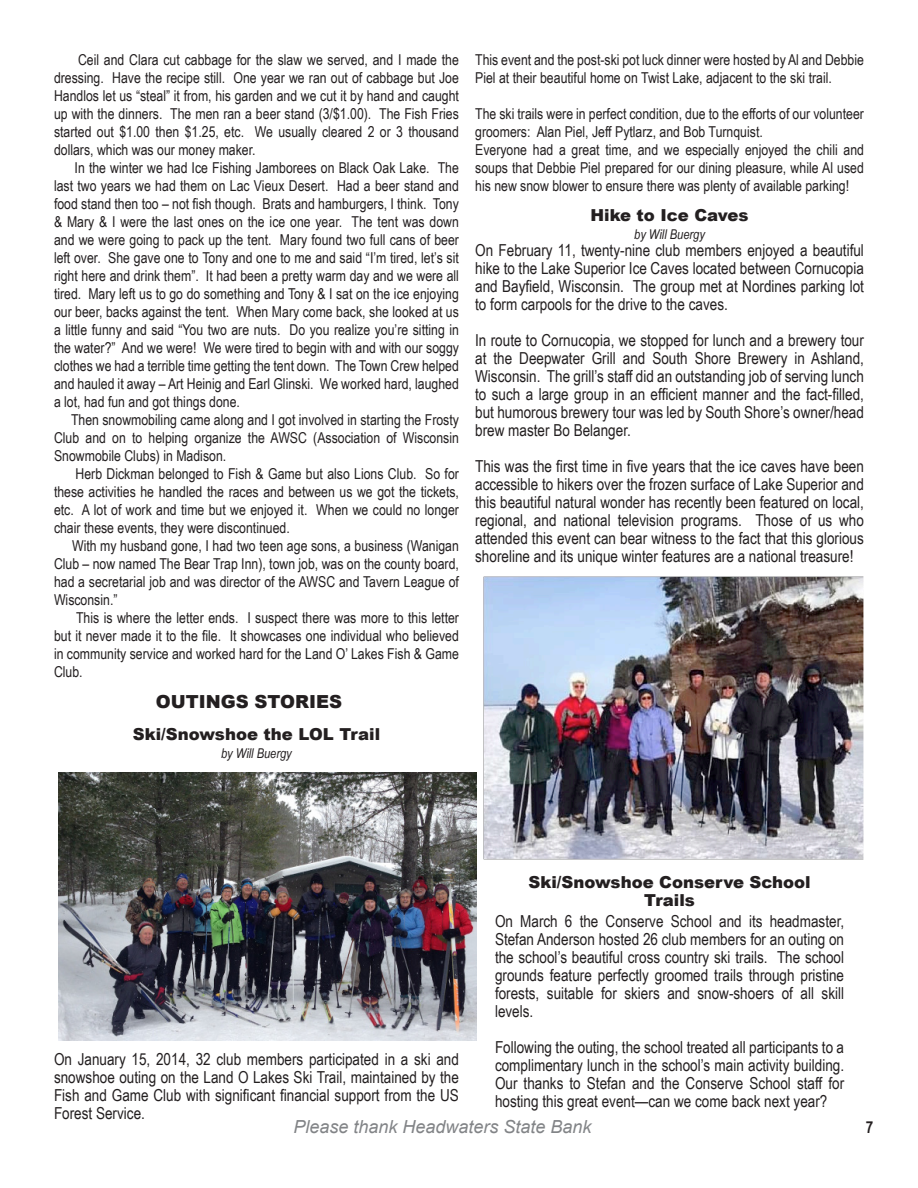
<style>
.page{position:relative;width:918px;height:1188px;background:#fff}
.page>*{position:absolute;margin:0;border:0;box-sizing:border-box;transform-origin:0 0}
.t1{font:italic 18px "Arial";color:#828487}
.t2{font:900 18px "Arial";color:#231f20}
.t3{font:16.5px/18px "Arial Narrow";color:#231f20;text-align:justify}
.t4{font:900 16.5px/18px "Arial";color:#231f20;text-align:center}
.t5{font:700 16.5px "Arial Narrow";color:#231f20}
.t6{font:15px/18px "Arial Narrow";color:#231f20;text-align:justify}
.t7{font:italic 13.5px "Arial Narrow";color:#231f20}
</style>
<div class="page">
<img style="left:59px;top:772px;width:418px;height:269px">
<img style="left:483px;top:577px;width:380px;height:282px">
<p class="t6" style="left:54px;top:50px;width:406px;text-indent:24px">Ceil and Clara cut cabbage for the slaw we served, and I made the dressing. Have the recipe still. One year we ran out of cabbage but Joe Handlos let us “steal” it from, his garden and we cut it by hand and caught up with the dinners. The men ran a beer stand (3/$1.00). The Fish Fries started out $1.00 then $1.25, etc. We usually cleared 2 or 3 thousand dollars, which was our money maker.</p>
<p class="t6" style="left:54px;top:158px;width:407px;text-indent:21px">In the winter we had Ice Fishing Jamborees on Black Oak Lake. The last two years we had them on Lac Vieux Desert. Had a beer stand and food stand then too – not fish though. Brats and hamburgers, I think. Tony &amp; Mary &amp; I were the last ones on the ice one year. The tent was down and we were going to pack up the tent. Mary found two full cans of beer left over. She gave one to Tony and one to me and said “I’m tired, let’s sit right here and drink them”. It had been a pretty warm day and we were all tired. Mary left us to go do something and Tony &amp; I sat on the ice enjoying our beer, backs against the tent. When Mary come back, she looked at us a little funny and said “You two are nuts. Do you realize you’re sitting in the water?” And we were! We were tired to begin with and with our soggy clothes we had a terrible time getting the tent down. The Town Crew helped and hauled it away – Art Heinig and Earl Glinski. We worked hard, laughed a lot, had fun and got things done.</p>
<p class="t6" style="left:54px;top:410px;width:407px;text-indent:17px">Then snowmobiling came along and I got involved in starting the Frosty Club and on to helping organize the AWSC (Association of Wisconsin Snowmobile Clubs) in Madison.</p>
<p class="t6" style="left:54px;top:464px;width:406px;text-indent:22px">Herb Dickman belonged to Fish &amp; Game but also Lions Club. So for these activities he handled the races and between us we got the tickets, etc. A lot of work and time but we enjoyed it. When we could no longer chair these events, they were discontinued.</p>
<p class="t6" style="left:54px;top:536px;width:406px;text-indent:18px">With my husband gone, I had two teen age sons, a business (Wanigan Club – now named The Bear Trap Inn), town job, was on the county board, had a secretarial job and was director of the AWSC and Tavern League of Wisconsin.”</p>
<p class="t6" style="left:54px;top:608px;width:407px;text-indent:22px">This is where the letter ends. I suspect there was more to this letter but it never made it to the file. It showcases one individual who believed in community service and worked hard for the Land O’ Lakes Fish &amp; Game Club.</p>
<p class="t2" style="left:156px;top:689px;width:188px">OUTINGS STORIES</p>
<p class="t4" style="left:133px;top:724px;width:249px">Ski/Snowshoe the LOL Trail</p>
<p class="t7" style="left:221px;top:744px;width:72px">by Will Buergy</p>
<p class="t6" style="left:475px;top:50px;width:390px">This event and the post-ski pot luck dinner were hosted by Al and Debbie<br>Piel at their beautiful home on Twist Lake, adjacent to the ski trail.</p>
<p class="t6" style="left:475px;top:104px;width:390px">The ski trails were in perfect condition, due to the efforts of our volunteer groomers: Alan Piel, Jeff Pytlarz, and Bob Turnquist.</p>
<p class="t6" style="left:475px;top:140px;width:390px">Everyone had a great time, and we especially enjoyed the chili and soups that Debbie Piel prepared for our dining pleasure, while Al used his new snow blower to ensure there was plenty of available parking!</p>
<p class="t4" style="left:590px;top:206px;width:160px">Hike to Ice Caves</p>
<p class="t7" style="left:634px;top:225px;width:72px">by Will Buergy</p>
<p class="t3" style="left:475px;top:241px;width:390px">On February 11, twenty-nine club members enjoyed a beautiful hike to the Lake Superior Ice Caves located between Cornucopia and Bayfield, Wisconsin. The group met at Nordines parking lot to form carpools for the drive to the caves.</p>
<p class="t3" style="left:475px;top:331px;width:390px">In route to Cornucopia, we stopped for lunch and a brewery tour at the Deepwater Grill and South Shore Brewery in Ashland, Wisconsin. The grill’s staff did an outstanding job of serving lunch to such a large group in an efficient manner and the fact-filled, but humorous brewery tour was led by South Shore’s owner/head brew master Bo Belanger.</p>
<p class="t3" style="left:475px;top:457px;width:390px">This was the first time in five years that the ice caves have been accessible to hikers over the frozen surface of Lake Superior and this beautiful natural wonder has recently been featured on local, regional, and national television programs. Those of us who attended this event can bear witness to the fact that this glorious shoreline and its unique winter features are a national treasure!</p>
<p class="t4" style="left:528px;top:872px;width:284px">Ski/Snowshoe Conserve School<br>Trails</p>
<p class="t3" style="left:495px;top:912px;width:351px">On March 6 the Conserve School and its headmaster, Stefan Anderson hosted 26 club members for an outing on the school’s beautiful cross country ski trails. The school grounds feature perfectly groomed trails through pristine forests, suitable for skiers and snow-shoers of all skill levels.</p>
<p class="t3" style="left:495px;top:1038px;width:351px">Following the outing, the school treated all participants to a complimentary lunch in the school’s main activity building.<br>Our thanks to Stefan and the Conserve School staff for hosting this great event—can we come back next year?</p>
<p class="t3" style="left:54px;top:1050px;width:406px">On January 15, 2014, 32 club members participated in a ski and snowshoe outing on the Land O Lakes Ski Trail, maintained by the Fish and Game Club with significant financial support from the US Forest Service.</p>
<p class="t1" style="left:293px;top:1115px;width:300px">Please thank Headwaters State Bank</p>
<p class="t5" style="left:866px;top:1115px;width:9px">7</p>
</div>
